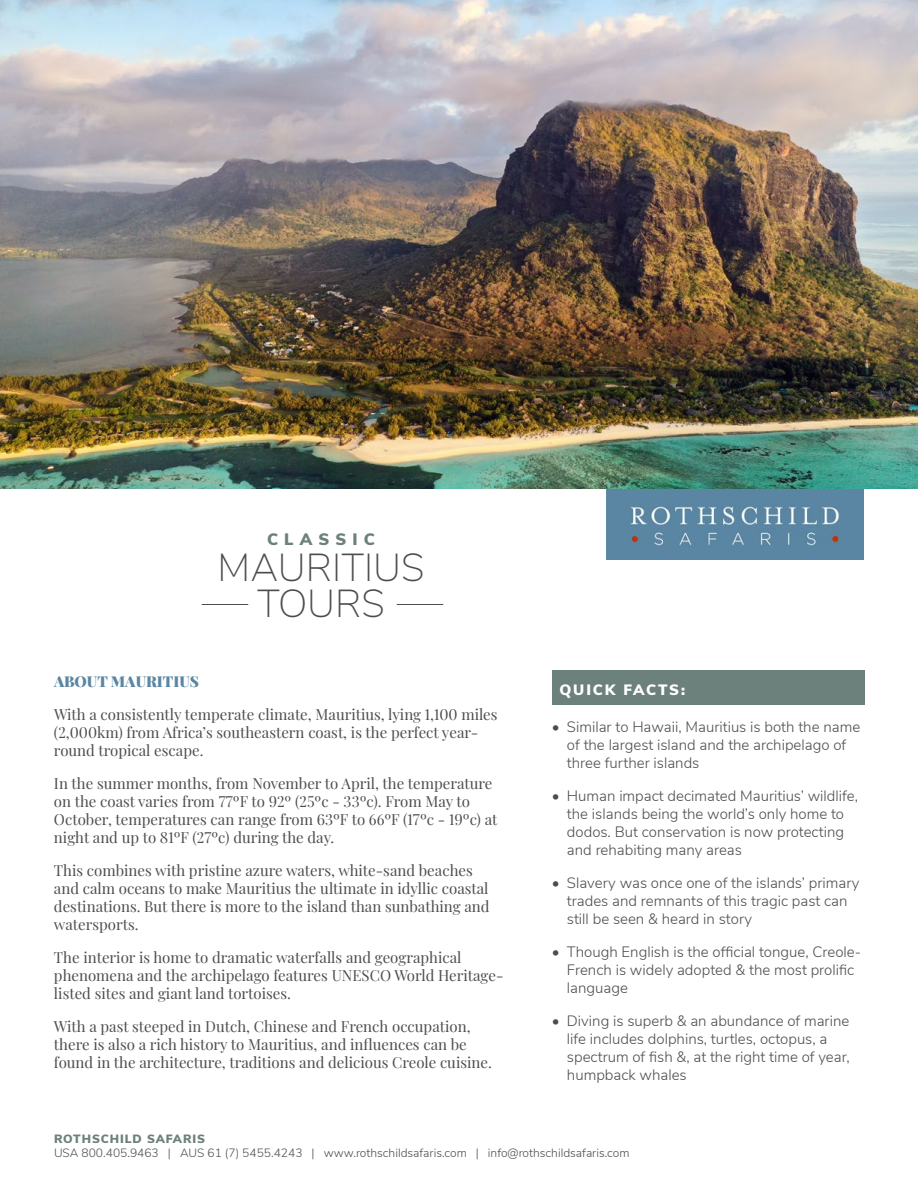
<style>
.page{position:relative;width:918px;height:1188px;background:#fff}
.page>*{position:absolute;margin:0;border:0;box-sizing:border-box;transform-origin:0 0}
.t1{font:200 39px/36px "Nunito Sans";color:#4c4d4f;text-align:center}
.t2{font:900 16.5px "Nunito Sans";letter-spacing:.37em;color:#6c807c}
.t3{font:15px/18px "Playfair Display";color:#4c4d4f}
.t4{font:300 15px/18px "Nunito Sans";color:#4c4d4f}
.t5{font:900 15px "Playfair Display";color:#5a86a3}
.t6{font:900 15px "Nunito Sans";letter-spacing:.12em;color:#fff}
.t7{font:300 12px "Nunito Sans";color:#4c4d4f}
.t8{font:900 12px "Nunito Sans";letter-spacing:.075em;color:#6c807c}
</style>
<div class="page">
<img style="left:606px;top:489px;width:258px;height:71px">
<div style="left:552px;top:670px;width:312px;height:35px;background:#6c807c"></div>
<hr style="left:202px;top:604px;width:46px;height:1px;background:#4c4d4f">
<hr style="left:397px;top:604px;width:46px;height:1px;background:#4c4d4f">
<img style="left:0;top:0;width:918px;height:489px">
<p class="t2" style="left:267px;top:533px;width:109px">CLASSIC</p>
<h1 class="t1" style="left:218px;top:552px;width:208px">MAURITIUS<br>TOURS</h1>
<p class="t5" style="left:54px;top:675px;width:147px">ABOUT MAURITIUS</p>
<p class="t3" style="left:54px;top:706px;width:445px">With a consistently temperate climate, Mauritius, lying 1,100 miles (2,000km) from Africa’s southeastern coast, is the perfect year&shy;round tropical escape.</p>
<p class="t3" style="left:54px;top:775px;width:445px">In the summer months, from November to April, the temperature on the coast varies from 77ºF to 92º (25ºc - 33ºc). From May to October, temperatures can range from 63ºF to 66ºF (17ºc - 19ºc) at night and up to 81ºF (27ºc) during the day.</p>
<p class="t3" style="left:54px;top:862px;width:437px">This combines with pristine azure waters, white-sand beaches and calm oceans to make Mauritius the ultimate in idyllic coastal destinations. But there is more to the island than sunbathing and watersports.</p>
<p class="t3" style="left:54px;top:949px;width:451px">The interior is home to dramatic waterfalls and geographical phenomena and the archipelago features UNESCO World Heritage&shy;listed sites and giant land tortoises.</p>
<p class="t3" style="left:54px;top:1018px;width:439px">With a past steeped in Dutch, Chinese and French occupation, there is also a rich history to Mauritius, and influences can be found in the architecture, traditions and delicious Creole cuisine.</p>
<p class="t6" style="left:560px;top:685px;width:127px">QUICK FACTS:</p>
<p class="t4" style="left:567px;top:719px;width:295px;text-indent:-15px">• Similar to Hawaii, Mauritius is both the name of the largest island and the archipelago of three further islands</p>
<p class="t4" style="left:567px;top:788px;width:293px;text-indent:-15px">• Human impact decimated Mauritius’ wildlife, the islands being the world’s only home to dodos. But conservation is now protecting and rehabiting many areas</p>
<p class="t4" style="left:567px;top:875px;width:294px;text-indent:-15px">• Slavery was once one of the islands’ primary trades and remnants of this tragic past can still be seen &amp; heard in story</p>
<p class="t4" style="left:567px;top:944px;width:296px;text-indent:-15px">• Though English is the official tongue, Creole-<br>French is widely adopted &amp; the most prolific language</p>
<p class="t4" style="left:567px;top:1013px;width:284px;text-indent:-15px">• Diving is superb &amp; an abundance of marine life includes dolphins, turtles, octopus, a spectrum of fish &amp;, at the right time of year, humpback whales</p>
<p class="t8" style="left:54px;top:1134px;width:153px">ROTHSCHILD SAFARIS</p>
<p class="t7" style="left:54px;top:1149px;width:577px">USA 800.405.9463 | AUS 61 (7) 5455.4243 | www.rothschildsafaris.com | info@rothschildsafaris.com</p>
</div>
